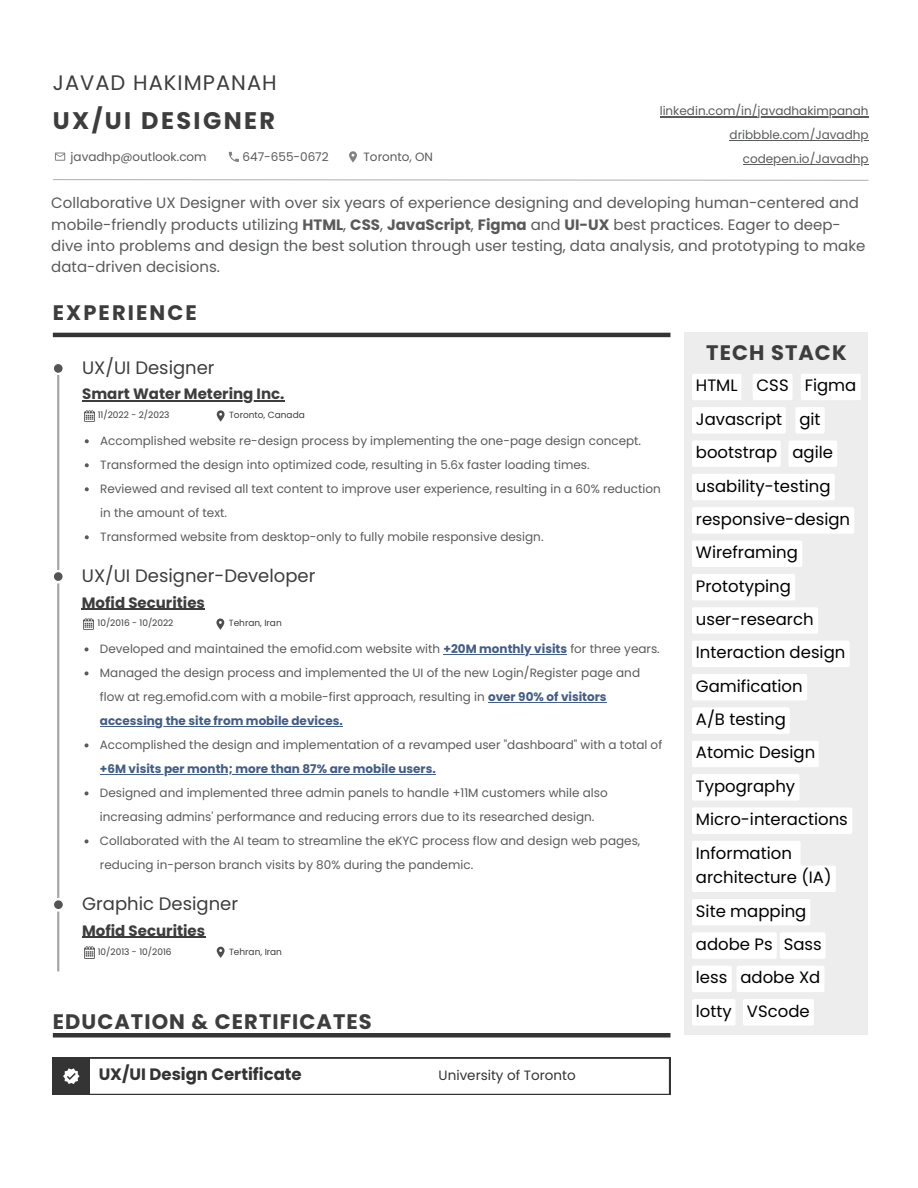
<style>
.page{position:relative;width:918px;height:1188px;background:#fff}
.page>*{position:absolute;margin:0;border:0;box-sizing:border-box;transform-origin:0 0}
.t1{font:700 24px "Poppins";letter-spacing:.1em;color:#3d3d3d}
.t2{font:700 21px "Poppins";letter-spacing:.05em;color:#3d3d3d}
.t3{font:21px "Poppins";letter-spacing:.05em;color:#3d3d3d}
.t4{font:700 21px "Poppins";letter-spacing:.1em;color:#3d3d3d}
.t5{font:18px "Poppins";color:#3d3d3d}
.t6{font:16.5px "Poppins";color:#000}
.t7{font:700 16.5px "Poppins";color:#343434}
.t8{font:15px/21.3px "Poppins";color:#595a5a}
.t9{font:700 15px "Poppins";color:#3d3d3d}
.t10{font:13.5px "Poppins";color:#343434}
.t11{font:12px/24px "Poppins";color:#595a5a}
.t12{font:9px "Poppins";color:#3d3d3d}
.s1{font-weight:700}
.s2{font-weight:700;color:#425d86}
</style>
<div class="page">
<svg style="left:52px;top:179px;width:817px;height:2px"></svg>
<svg style="left:229px;top:152px;width:10px;height:10px"></svg>
<svg style="left:349px;top:151px;width:8px;height:12px"></svg>
<hr style="left:53px;top:333px;width:617px;height:4px;background:#343434">
<hr style="left:57px;top:373px;width:2px;height:598px;background:#a6a6a6">
<div style="left:51px;top:361px;width:14px;height:14px;background:#fff;border-radius:50%"></div>
<div style="left:54px;top:364px;width:9px;height:9px;background:#545454;border-radius:50%"></div>
<svg style="left:84px;top:411px;width:10px;height:11px"></svg>
<svg style="left:217px;top:410px;width:8px;height:12px"></svg>
<svg style="left:85px;top:439px;width:4px;height:4px"></svg>
<svg style="left:85px;top:463px;width:4px;height:4px"></svg>
<svg style="left:85px;top:487px;width:4px;height:4px"></svg>
<svg style="left:85px;top:535px;width:4px;height:4px"></svg>
<svg style="left:84px;top:619px;width:10px;height:11px"></svg>
<svg style="left:216px;top:619px;width:8px;height:11px"></svg>
<svg style="left:84px;top:947px;width:10px;height:11px"></svg>
<svg style="left:217px;top:947px;width:8px;height:11px"></svg>
<hr style="left:82px;top:937px;width:123px;height:1px;background:#3d3d3d">
<div style="left:51px;top:898px;width:14px;height:14px;background:#fff;border-radius:50%"></div>
<div style="left:54px;top:900px;width:9px;height:9px;background:#545454;border-radius:50%"></div>
<div style="left:51px;top:570px;width:14px;height:13px;background:#fff;border-radius:50%"></div>
<div style="left:54px;top:572px;width:9px;height:9px;background:#545454;border-radius:50%"></div>
<hr style="left:82px;top:401px;width:202px;height:1px;background:#3d3d3d">
<svg style="left:85px;top:647px;width:4px;height:4px"></svg>
<hr style="left:443px;top:654px;width:124px;height:1px;background:#425d86">
<svg style="left:85px;top:671px;width:4px;height:4px"></svg>
<hr style="left:488px;top:702px;width:119px;height:1px;background:#425d86">
<hr style="left:100px;top:726px;width:243px;height:1px;background:#425d86">
<svg style="left:85px;top:743px;width:4px;height:4px"></svg>
<hr style="left:100px;top:774px;width:336px;height:1px;background:#425d86">
<svg style="left:85px;top:791px;width:4px;height:4px"></svg>
<svg style="left:85px;top:839px;width:4px;height:4px"></svg>
<hr style="left:82px;top:609px;width:123px;height:1px;background:#3d3d3d">
<svg style="left:55px;top:152px;width:10px;height:9px"></svg>
<hr style="left:660px;top:116px;width:209px;height:1px;background:#595a5a">
<hr style="left:730px;top:140px;width:139px;height:1px;background:#595a5a">
<hr style="left:743px;top:164px;width:126px;height:1px;background:#595a5a">
<div style="left:53px;top:1033px;width:617px;height:5px;background:#343434"></div>
<div style="left:53px;top:1058px;width:37px;height:37px;background:#343434"></div>
<svg style="left:63px;top:1058px;width:607px;height:37px"></svg>
<div style="left:684px;top:333px;width:184px;height:702px;background:#ededed"></div>
<svg style="left:692px;top:374px;width:49px;height:26px"></svg>
<div style="left:753px;top:374px;width:40px;height:26px;background:#fff;border-radius:2px"></div>
<div style="left:692px;top:407px;width:94px;height:26px;background:#fff"></div>
<div style="left:795px;top:407px;width:30px;height:27px;background:#fff;border-radius:2px"></div>
<div style="left:692px;top:966px;width:40px;height:26px;background:#fff;border-radius:2px"></div>
<svg style="left:692px;top:999px;width:43px;height:26px"></svg>
<div style="left:692px;top:441px;width:89px;height:26px;background:#fff"></div>
<svg style="left:789px;top:441px;width:48px;height:26px"></svg>
<div style="left:692px;top:541px;width:110px;height:26px;background:#fff"></div>
<div style="left:692px;top:474px;width:143px;height:26px;background:#fff"></div>
<div style="left:692px;top:607px;width:126px;height:27px;background:#fff"></div>
<div style="left:692px;top:507px;width:162px;height:27px;background:#fff"></div>
<div style="left:692px;top:574px;width:103px;height:26px;background:#fff"></div>
<div style="left:743px;top:999px;width:71px;height:26px;background:#fff"></div>
<div style="left:801px;top:374px;width:60px;height:26px;background:#fff"></div>
<div style="left:692px;top:641px;width:158px;height:26px;background:#fff"></div>
<div style="left:692px;top:674px;width:115px;height:26px;background:#fff"></div>
<div style="left:692px;top:707px;width:98px;height:27px;background:#fff"></div>
<div style="left:692px;top:741px;width:127px;height:26px;background:#fff"></div>
<div style="left:692px;top:774px;width:107px;height:26px;background:#fff"></div>
<div style="left:692px;top:808px;width:160px;height:26px;background:#fff"></div>
<svg style="left:692px;top:841px;width:144px;height:51px"></svg>
<div style="left:692px;top:899px;width:118px;height:26px;background:#fff"></div>
<div style="left:737px;top:966px;width:87px;height:26px;background:#fff"></div>
<div style="left:692px;top:932px;width:133px;height:27px;background:#fff"></div>
<p class="t3" style="left:53px;top:68px;width:225px">JAVAD HAKIMPANAH</p>
<p class="t1" style="left:53px;top:103px;width:224px">UX/UI DESIGNER</p>
<p class="t11" style="left:71px;top:145px;width:138px">javadhp@outlook.com</p>
<p class="t11" style="left:243px;top:145px;width:88px">647-655-0672</p>
<p class="t11" style="left:364px;top:145px;width:71px">Toronto, ON</p>
<p class="t11" style="left:660px;top:99px;width:210px">linkedin.com/in/javadhakimpanah</p>
<p class="t11" style="left:730px;top:123px;width:141px">dribbble.com/Javadhp</p>
<p class="t11" style="left:743px;top:147px;width:127px">codepen.io/Javadhp</p>
<p class="t8" style="left:51px;top:192px;width:809px">Collaborative UX Designer with over six years of experience designing and developing human-centered and</p>
<p class="t8" style="left:51px;top:214px;width:816px">mobile-friendly products utilizing <span class="s1">HTML</span>, <span class="s1">CSS</span>, <span class="s1">JavaScript</span>, <span class="s1">Figma</span> and <span class="s1">UI-UX</span> best practices. Eager to deep&shy;dive into problems and design the best solution through user testing, data analysis, and prototyping to make data-driven decisions.</p>
<p class="t4" style="left:53px;top:298px;width:146px">EXPERIENCE</p>
<p class="t5" style="left:82px;top:355px;width:134px">UX/UI Designer</p>
<p class="t9" style="left:82px;top:384px;width:204px">Smart Water Metering Inc.</p>
<p class="t12" style="left:98px;top:409px;width:73px">11/2022 - 2/2023</p>
<p class="t12" style="left:229px;top:409px;width:77px">Toronto, Canada</p>
<p class="t11" style="left:100px;top:429px;width:542px">Accomplished website re-design process by implementing the one-page design concept.</p>
<p class="t11" style="left:100px;top:453px;width:491px">Transformed the design into optimized code, resulting in 5.6x faster loading times.</p>
<p class="t11" style="left:100px;top:477px;width:562px">Reviewed and revised all text content to improve user experience, resulting in a 60% reduction in the amount of text.</p>
<p class="t11" style="left:100px;top:525px;width:445px">Transformed website from desktop-only to fully mobile responsive design.</p>
<p class="t5" style="left:82px;top:563px;width:235px">UX/UI Designer-Developer</p>
<p class="t9" style="left:82px;top:592px;width:125px">Mofid Securities</p>
<p class="t12" style="left:97px;top:617px;width:77px">10/2016 - 10/2022</p>
<p class="t12" style="left:229px;top:617px;width:55px">Tehran, Iran</p>
<p class="t11" style="left:100px;top:637px;width:561px">Developed and maintained the emofid.com website with <span class="s2">+20M monthly visits</span> for three years.</p>
<p class="t11" style="left:100px;top:661px;width:542px">Managed the design process and implemented the UI of the new Login/Register page and flow at reg.emofid.com with a mobile-first approach, resulting in <span class="s2">over 90% of visitors accessing the site from mobile devices.</span></p>
<p class="t11" style="left:100px;top:733px;width:564px">Accomplished the design and implementation of a revamped user "dashboard" with a total of <span class="s2">+6M visits per month; more than 87% are mobile users.</span></p>
<p class="t11" style="left:100px;top:781px;width:509px">Designed and implemented three admin panels to handle +11M customers while also increasing admins' performance and reducing errors due to its researched design.</p>
<p class="t11" style="left:100px;top:829px;width:542px">Collaborated with the AI team to streamline the eKYC process flow and design web pages, reducing in-person branch visits by 80% during the pandemic.</p>
<p class="t5" style="left:82px;top:891px;width:158px">Graphic Designer</p>
<p class="t9" style="left:82px;top:920px;width:125px">Mofid Securities</p>
<p class="t12" style="left:98px;top:945px;width:75px">10/2013 - 10/2016</p>
<p class="t12" style="left:229px;top:945px;width:55px">Tehran, Iran</p>
<p class="t2" style="left:53px;top:1007px;width:320px">EDUCATION &amp; CERTIFICATES</p>
<p class="t7" style="left:99px;top:1063px;width:205px">UX/UI Design Certificate</p>
<p class="t10" style="left:439px;top:1065px;width:139px">University of Toronto</p>
<p class="t2" style="left:706px;top:338px;width:142px">TECH STACK</p>
<p class="t6" style="left:696px;top:374px;width:43px">HTML</p>
<p class="t6" style="left:757px;top:374px;width:34px">CSS</p>
<p class="t6" style="left:696px;top:408px;width:88px">Javascript</p>
<p class="t6" style="left:799px;top:408px;width:23px">git</p>
<p class="t6" style="left:805px;top:374px;width:53px">Figma</p>
<p class="t6" style="left:696px;top:441px;width:83px">bootstrap</p>
<p class="t6" style="left:792px;top:441px;width:42px">agile</p>
<p class="t6" style="left:696px;top:474px;width:136px">usability-testing</p>
<p class="t6" style="left:696px;top:508px;width:156px">responsive-design</p>
<p class="t6" style="left:696px;top:541px;width:103px">Wireframing</p>
<p class="t6" style="left:696px;top:574px;width:96px">Prototyping</p>
<p class="t6" style="left:696px;top:608px;width:119px">user-research</p>
<p class="t6" style="left:696px;top:641px;width:151px">Interaction design</p>
<p class="t6" style="left:696px;top:674px;width:108px">Gamification</p>
<p class="t6" style="left:696px;top:708px;width:92px">A/B testing</p>
<p class="t6" style="left:696px;top:741px;width:121px">Atomic Design</p>
<p class="t6" style="left:696px;top:775px;width:101px">Typography</p>
<p class="t6" style="left:696px;top:808px;width:153px">Micro-interactions</p>
<p class="t6" style="left:696px;top:841px;width:98px">Information</p>
<p class="t6" style="left:696px;top:866px;width:137px">architecture (IA)</p>
<p class="t6" style="left:696px;top:899px;width:112px">Site mapping</p>
<p class="t6" style="left:696px;top:933px;width:78px">adobe Ps</p>
<p class="t6" style="left:784px;top:933px;width:40px">Sass</p>
<p class="t6" style="left:696px;top:966px;width:33px">less</p>
<p class="t6" style="left:696px;top:999px;width:37px">lotty</p>
<p class="t6" style="left:740px;top:966px;width:82px">adobe Xd</p>
<p class="t6" style="left:747px;top:999px;width:64px">VScode</p>
</div>
